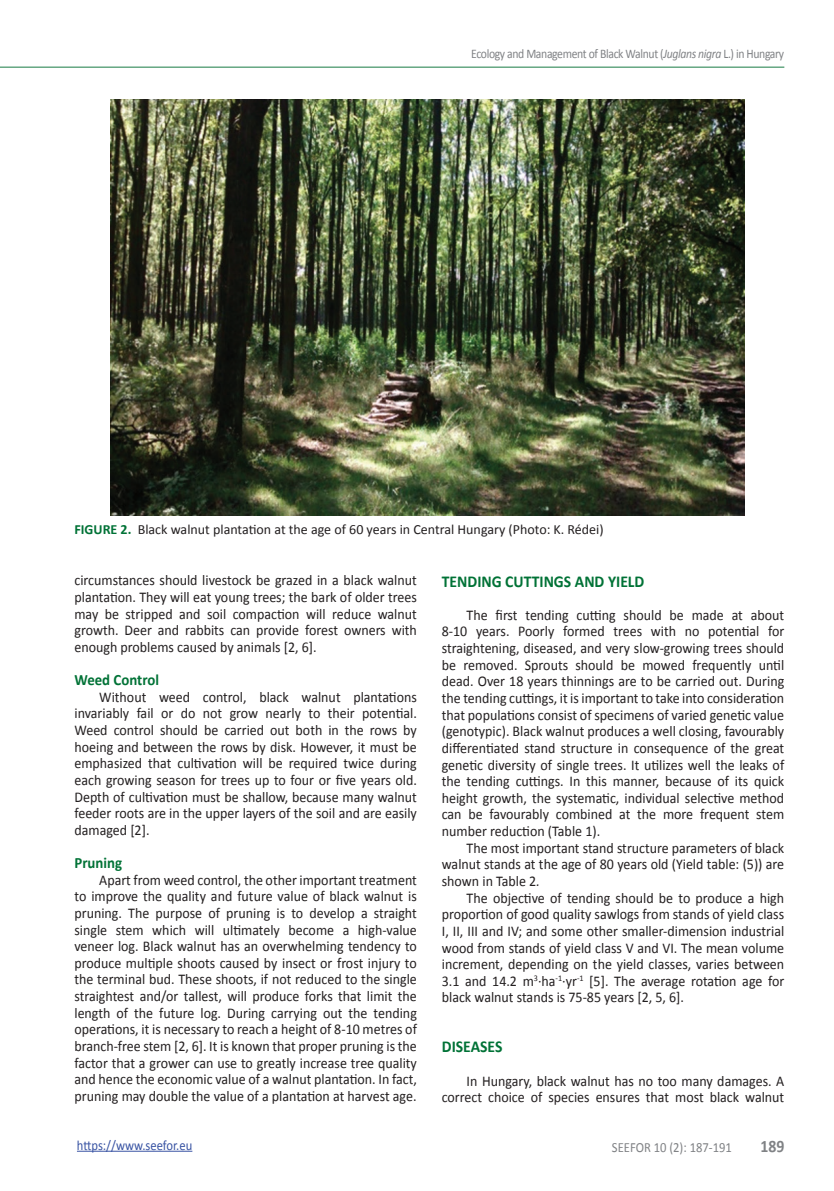
<style>
.page{position:relative;width:834px;height:1191px;background:#fff}
.page>*{position:absolute;margin:0;border:0;box-sizing:border-box;transform-origin:0 0}
.t1{font:700 17.5px "Calibri";color:#808285;scale:.9 1}
.t2{font:700 16.62px "Calibri";color:#007236;scale:.94 1}
.t3{font:700 15.75px "Calibri";color:#007236;scale:.94 1}
.t4{font:14.88px/16.6px "Calibri";color:#231f20;text-align:justify;scale:.94 1}
.t5{font:14px "Calibri";color:#231f20}
.t6{font:14px "Calibri";color:#3853a3;scale:.9 1}
.t7{font:14px "Calibri";color:#808285;scale:.9 1}
.t8{font:13.12px "Calibri";letter-spacing:-.03em;color:#808285;scale:.89 1}
.s1{font-style:italic}
.s2{font-weight:700;color:#007236}
</style>
<div class="page">
<hr style="left:0;top:67px;width:784px;height:1px;background:#4f9b70">
<hr style="left:77px;top:1150px;width:115px;height:1px;background:#3853a3">
<img style="left:111px;top:99px;width:633px;height:416px">
<p class="t8" style="left:471px;top:45px;width:353px">Ecology and Management of Black Walnut (<span class="s1">Juglans nigra</span> L.) in Hungary</p>
<p class="t5" style="left:74px;top:521px;width:530px"><span class="s2">FIGURE 2.</span> Black walnut plantation at the age of 60 years in Central Hungary (Photo: K. Rédei)</p>
<p class="t4" style="left:74px;top:571px;width:366px">circumstances should livestock be grazed in a black walnut plantation. They will eat young trees; the bark of older trees may be stripped and soil compaction will reduce walnut growth. Deer and rabbits can provide forest owners with enough problems caused by animals [2, 6].</p>
<p class="t3" style="left:74px;top:668px;width:91px">Weed Control</p>
<p class="t4" style="left:74px;top:687px;width:366px;text-indent:25px">Without weed control, black walnut plantations invariably fail or do not grow nearly to their potential.<br>Weed control should be carried out both in the rows by hoeing and between the rows by disk. However, it must be emphasized that cultivation will be required twice during each growing season for trees up to four or five years old.<br>Depth of cultivation must be shallow, because many walnut feeder roots are in the upper layers of the soil and are easily damaged [2].</p>
<p class="t3" style="left:74px;top:851px;width:52px">Pruning</p>
<p class="t4" style="left:74px;top:870px;width:366px;text-indent:25px">Apart from weed control, the other important treatment to improve the quality and future value of black walnut is pruning. The purpose of pruning is to develop a straight single stem which will ultimately become a high-value veneer log. Black walnut has an overwhelming tendency to produce multiple shoots caused by insect or frost injury to the terminal bud. These shoots, if not reduced to the single straightest and/or tallest, will produce forks that limit the length of the future log. During carrying out the tending operations, it is necessary to reach a height of 8-10 metres of branch-free stem [2, 6]. It is known that proper pruning is the factor that a grower can use to greatly increase tree quality and hence the economic value of a walnut plantation. In fact, pruning may double the value of a plantation at harvest age.</p>
<p class="t2" style="left:441px;top:569px;width:96px">TENDING CUTTIN</p>
<p class="t2" style="left:554px;top:569px;width:98px">GS AND YIELD</p>
<p class="t4" style="left:441px;top:606px;width:366px;text-indent:25px">The first tending cutting should be made at about 8-10 years. Poorly formed trees with no potential for straightening, diseased, and very slow-growing trees should be removed. Sprouts should be mowed frequently until dead. Over 18 years thinnings are to be carried out. During the tending cuttings, it is important to take into consideration that populations consist of specimens of varied genetic value (genotypic). Black walnut produces a well closing, favourably differentiated stand structure in consequence of the great genetic diversity of single trees. It utilizes well the leaks of the tending cuttings. In this manner, because of its quick height growth, the systematic, individual selective method can be favourably combined at the more frequent stem number reduction (Table 1).</p>
<p class="t4" style="left:441px;top:838px;width:366px;text-indent:25px">The most important stand structure parameters of black walnut stands at the age of 80 years old (Yield table: (5)) are shown in Table 2<span class="s1">.</span></p>
<p class="t4" style="left:441px;top:888px;width:366px;text-indent:25px">The objective of tending should be to produce a high proportion of good quality sawlogs from stands of yield class I, II, III and IV; and some other smaller-dimension industrial wood from stands of yield class V and VI. The mean volume increment, depending on the yield classes, varies between 3.1 and 14.2 m<sup>3</sup>·ha<sup>-1</sup>·yr<sup>-1</sup> [5]. The average rotation age for black walnut stands is 75-85 years [2, 5, 6].</p>
<p class="t2" style="left:441px;top:1035px;width:65px">DISEASES</p>
<p class="t4" style="left:441px;top:1071px;width:366px;text-align:right">In Hungary, black walnut has no too many damages. A correct choice of species ensures that most black walnut</p>
<p class="t6" style="left:77px;top:1136px;width:130px">https://www.seefor.eu</p>
<p class="t7" style="left:612px;top:1139px;width:135px">SEEFOR 10 (2): 187-191</p>
<p class="t1" style="left:760px;top:1134px;width:28px">189</p>
</div>
